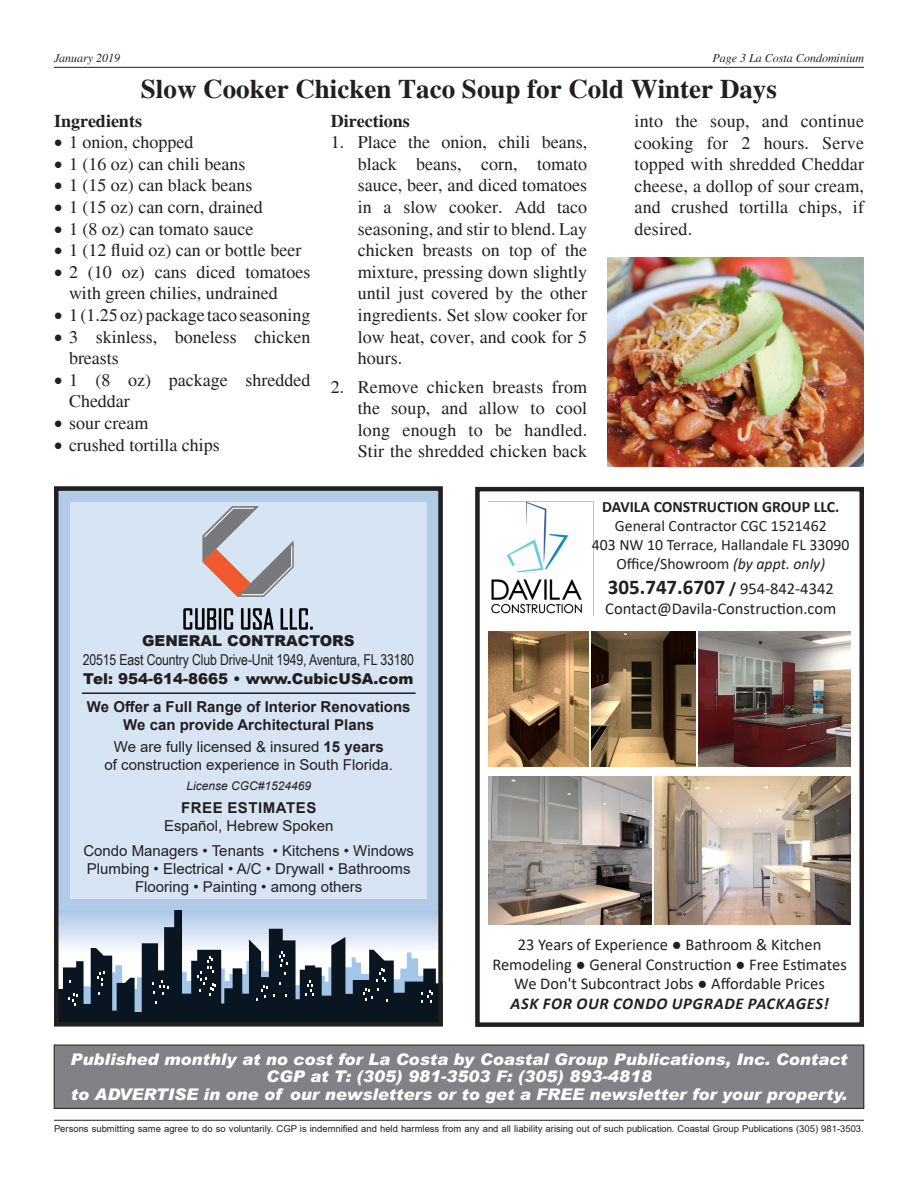
<style>
.page{position:relative;width:918px;height:1188px;background:#fff}
.page>*{position:absolute;margin:0;border:0;box-sizing:border-box;transform-origin:0 0}
.t1{font:700 27px "Times";color:#231f20}
.t2{font:700 21px "Calibri";color:#231f20}
.t3{font:18px/21.6px "Times";color:#231f20}
.t4{font:700 18px "Times";color:#231f20}
.t5{font:16.5px/19.8px "Calibri";color:#231f20;text-align:center}
.t6{font:italic 900 16.05px/17.5px "Arial";color:#fff;text-align:center}
.t7{font:15.75px/18.9px "Calibri";color:#231f20;text-align:center}
.t8{font:15px/18px "Arial";color:#231f20;text-align:center}
.t9{font:15px/19.4px "Arial Narrow";letter-spacing:-.01em;color:#231f20}
.t10{font:700 15px/18px "Arial";color:#231f20;text-align:center}
.t11{font:900 15px "Arial";color:#231f20}
.t12{font:italic 12px "Times";color:#231f20}
.t13{font:italic 12px "Arial";color:#231f20}
.t14{font:9.45px "Arial";color:#231f20}
.s1{font-weight:700}
.s2{font-style:italic}
.s3{font-size:16.5px}
.s4{font-weight:400;font-size:16.5px}
.s5{font-family:"Arial";font-weight:900}
.s6{font-weight:700;font-style:italic}
</style>
<div class="page">
<hr style="left:54px;top:67px;width:810px;height:1px;background:#231f20">
<hr style="left:54px;top:1120px;width:810px;height:1px;background:#231f20">
<div style="left:54px;top:1045px;width:810px;height:63px;background:#808285"></div>
<div style="left:54px;top:1045px;width:810px;height:64px;border:1px solid #231f20"></div>
<svg style="left:59px;top:910px;width:379px;height:111px"></svg>
<svg style="left:59px;top:952px;width:374px;height:69px"></svg>
<div style="left:54px;top:486px;width:389px;height:424px;background:#b0cae8"></div>
<div style="left:70px;top:503px;width:357px;height:396px;background:#d7e4f4"></div>
<hr style="left:82px;top:692px;width:334px;height:2px;background:#231f20">
<img style="left:174px;top:502px;width:149px;height:128px">
<div style="left:54px;top:486px;width:389px;height:540px;border:4px solid #231f20"></div>
<img style="left:489px;top:501px;width:105px;height:115px">
<img style="left:591px;top:631px;width:105px;height:136px">
<img style="left:489px;top:631px;width:100px;height:136px">
<img style="left:698px;top:631px;width:152px;height:136px">
<div style="left:475px;top:487px;width:389px;height:540px;border:4px solid #231f20"></div>
<img style="left:655px;top:776px;width:195px;height:148px">
<img style="left:489px;top:776px;width:162px;height:148px">
<img style="left:608px;top:257px;width:256px;height:209px">
<p class="t12" style="left:54px;top:52px;width:68px">January 2019</p>
<p class="t12" style="left:713px;top:52px;width:153px">Page 3 La Costa Condominium</p>
<p class="t1" style="left:141px;top:74px;width:638px">Slow Cooker Chicken Taco Soup for Cold Winter Days</p>
<p class="t4" style="left:54px;top:110px;width:90px">Ingredients</p>
<p class="t3" style="left:54px;top:132px;width:141px">• 1 onion, chopped</p>
<p class="t3" style="left:54px;top:153px;width:193px">• 1 (16 oz) can chili beans</p>
<p class="t3" style="left:54px;top:175px;width:200px">• 1 (15 oz) can black beans</p>
<p class="t3" style="left:54px;top:196px;width:210px">• 1 (15 oz) can corn, drained</p>
<p class="t3" style="left:54px;top:218px;width:201px">• 1 (8 oz) can tomato sauce</p>
<p class="t3" style="left:54px;top:240px;width:249px">• 1 (12 fluid oz) can or bottle beer</p>
<p class="t3" style="left:69px;top:261px;width:243px;text-indent:-15px">• 2 (10 oz) cans diced tomatoes with green chilies, undrained</p>
<p class="t3" style="left:54px;top:304px;width:258px">• 1 (1.25 oz) package taco seasoning</p>
<p class="t3" style="left:69px;top:326px;width:243px;text-indent:-15px">• 3 skinless, boneless chicken breasts</p>
<p class="t3" style="left:69px;top:369px;width:243px;text-indent:-15px">• 1 (8 oz) package shredded<br>Cheddar</p>
<p class="t3" style="left:54px;top:412px;width:96px">• sour cream</p>
<p class="t3" style="left:54px;top:434px;width:167px">• crushed tortilla chips</p>
<p class="t4" style="left:331px;top:110px;width:80px">Directions</p>
<p class="t3" style="left:358px;top:132px;width:231px;text-align:justify;text-indent:-27px">1. Place the onion, chili beans, black beans, corn, tomato sauce, beer, and diced tomatoes in a slow cooker. Add taco seasoning, and stir to blend. Lay chicken breasts on top of the mixture, pressing down slightly until just covered by the other ingredients. Set slow cooker for low heat, cover, and cook for 5 hours.</p>
<p class="t3" style="left:358px;top:376px;width:231px;text-align:justify;text-indent:-27px">2. Remove chicken breasts from the soup, and allow to cool long enough to be handled.<br>Stir the shredded chicken back</p>
<p class="t3" style="left:634px;top:110px;width:231px;text-align:justify">into the soup, and continue cooking for 2 hours. Serve topped with shredded Cheddar cheese, a dollop of sour cream, and crushed tortilla chips, if desired.</p>
<p class="t7" style="left:592px;top:497px;width:259px"><span class="s1">DAVILA CONSTRUCTION GROUP LLC.<br></span>General Contractor CGC 1521462<br>403 NW 10 Terrace, Hallandale FL 33090<br>Office/Showroom <span class="s2">(by appt. only)</span></p>
<p class="t2" style="left:608px;top:572px;width:227px">305.747.6707 <span class="s3">/</span> <span class="s4">954-842-4342</span></p>
<p class="t5" style="left:605px;top:598px;width:233px">Contact@Davila-Construction.com</p>
<p class="t11" style="left:142px;top:630px;width:214px">GENERAL CONTRACTORS</p>
<p class="t9" style="left:83px;top:649px;width:333px">20515 East Country Club Drive-Unit 1949, Aventura, FL 33180<br><span class="s5">Tel: 954-614-8665 • www.CubicUSA.com</span></p>
<p class="t10" style="left:87px;top:698px;width:325px">We Offer a Full Range of Interior Renovations<br>We can provide Architectural Plans</p>
<p class="t8" style="left:105px;top:738px;width:290px">We are fully licensed &amp; insured <span class="s1">15 years<br></span>of construction experience in South Florida.</p>
<p class="t13" style="left:186px;top:778px;width:126px">License CGC#1524469</p>
<p class="t8" style="left:164px;top:799px;width:171px"><span class="s1">FREE ESTIMATES<br></span>Español, Hebrew Spoken</p>
<p class="t8" style="left:83px;top:842px;width:332px">Condo Managers • Tenants • Kitchens • Windows<br>Plumbing • Electrical • A/C • Drywall • Bathrooms<br>Flooring • Painting • among others</p>
<p class="t5" style="left:492px;top:934px;width:356px">23 Years of Experience ● Bathroom &amp; Kitchen Remodeling ● General Construction ● Free Estimates We Don't Subcontract Jobs ● Affordable Prices<br><span class="s6">ASK FOR OUR CONDO UPGRADE PACKAGES!</span></p>
<p class="t6" style="left:71px;top:1050px;width:778px">Published monthly at no cost for La Costa by Coastal Group Publications, Inc. Contact<br>CGP at T: (305) 981-3503 F: (305) 893-4818</p>
<p class="t6" style="left:71px;top:1085px;width:778px">to ADVERTISE in one of our newsletters or to get a FREE newsletter for your property.</p>
<p class="t14" style="left:54px;top:1123px;width:811px">Persons submitting same agree to do so voluntarily. CGP is indemnified and held harmless from any and all liability arising out of such publication. Coastal Group Publications (305) 981-3503.</p>
</div>
